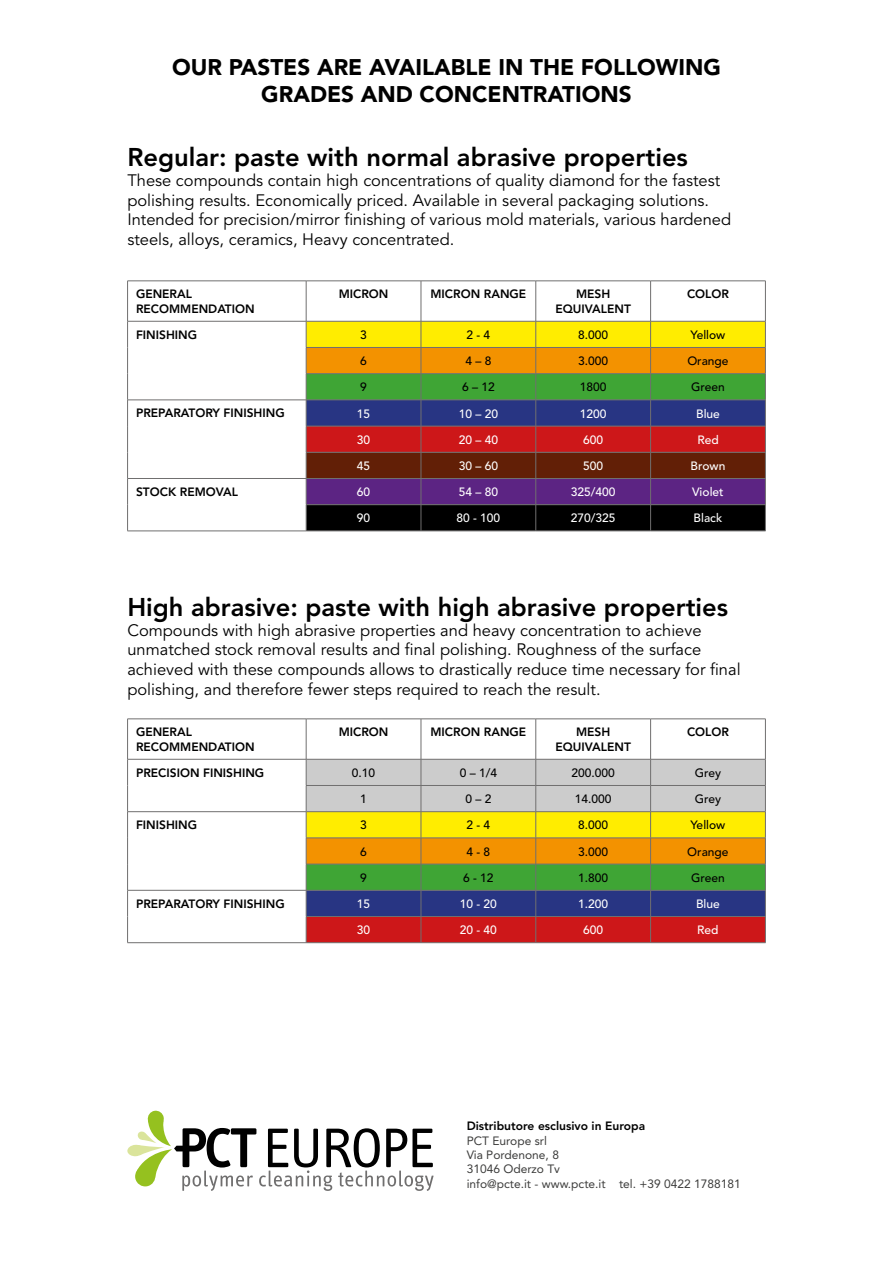
<style>
.page{position:relative;width:893px;height:1263px;background:#fff}
.page>*{position:absolute;margin:0;border:0;box-sizing:border-box;transform-origin:0 0}
.t1{font:800 25.5px "Avenir LT";color:#000}
.t2{font:900 22.5px/27px "Avenir LT";color:#000;text-align:center}
.t3{font:16.5px/19.8px "Avenir LT";color:#000}
.t4{font:800 12px/14.4px "Avenir LT";color:#000}
.t5{font:500 12px "Avenir LT";color:#000}
.t6{font:500 12px "Avenir LT";color:#fff}
.t7{font:12px/14.4px "Avenir LT";color:#3c3c3b}
</style>
<div class="page">
<div style="left:127px;top:1144px;width:17px;height:12px;background:#dae49b;border-radius:50%"></div>
<svg style="left:134px;top:1110px;width:300px;height:81px"></svg>
<hr style="left:127px;top:281px;width:179px;height:1px;background:#706f6f">
<hr style="left:127px;top:281px;width:1px;height:40px;background:#706f6f">
<hr style="left:306px;top:281px;width:115px;height:1px;background:#706f6f">
<hr style="left:306px;top:281px;width:1px;height:40px;background:#706f6f">
<hr style="left:421px;top:281px;width:115px;height:1px;background:#706f6f">
<hr style="left:421px;top:281px;width:1px;height:40px;background:#706f6f">
<hr style="left:536px;top:281px;width:115px;height:1px;background:#706f6f">
<hr style="left:535px;top:281px;width:1px;height:40px;background:#706f6f">
<hr style="left:651px;top:281px;width:115px;height:1px;background:#706f6f">
<hr style="left:650px;top:281px;width:1px;height:40px;background:#706f6f">
<hr style="left:765px;top:281px;width:1px;height:40px;background:#706f6f">
<hr style="left:127px;top:321px;width:179px;height:1px;background:#706f6f">
<hr style="left:127px;top:400px;width:179px;height:1px;background:#706f6f">
<hr style="left:127px;top:478px;width:179px;height:1px;background:#706f6f">
<svg style="left:127px;top:321px;width:1px;height:210px"></svg>
<hr style="left:127px;top:531px;width:179px;height:1px;background:#706f6f">
<svg style="left:306px;top:321px;width:460px;height:210px;background:#7b572f"></svg>
<hr style="left:306px;top:531px;width:115px;height:1px;background:#706f6f">
<hr style="left:421px;top:531px;width:115px;height:1px;background:#706f6f">
<hr style="left:536px;top:531px;width:115px;height:1px;background:#706f6f">
<hr style="left:651px;top:531px;width:115px;height:1px;background:#706f6f">
<hr style="left:127px;top:719px;width:179px;height:1px;background:#706f6f">
<hr style="left:127px;top:719px;width:1px;height:40px;background:#706f6f">
<hr style="left:306px;top:719px;width:115px;height:1px;background:#706f6f">
<hr style="left:306px;top:719px;width:1px;height:40px;background:#706f6f">
<hr style="left:421px;top:719px;width:115px;height:1px;background:#706f6f">
<hr style="left:421px;top:719px;width:1px;height:40px;background:#706f6f">
<hr style="left:536px;top:719px;width:115px;height:1px;background:#706f6f">
<hr style="left:535px;top:719px;width:1px;height:40px;background:#706f6f">
<hr style="left:651px;top:719px;width:115px;height:1px;background:#706f6f">
<hr style="left:650px;top:719px;width:1px;height:40px;background:#706f6f">
<hr style="left:765px;top:719px;width:1px;height:40px;background:#706f6f">
<hr style="left:127px;top:759px;width:179px;height:1px;background:#706f6f">
<hr style="left:127px;top:811px;width:179px;height:1px;background:#706f6f">
<hr style="left:127px;top:890px;width:179px;height:1px;background:#706f6f">
<svg style="left:127px;top:759px;width:1px;height:183px"></svg>
<hr style="left:127px;top:942px;width:179px;height:1px;background:#706f6f">
<svg style="left:306px;top:759px;width:460px;height:183px;background:#aa9159"></svg>
<hr style="left:306px;top:942px;width:115px;height:1px;background:#706f6f">
<hr style="left:421px;top:942px;width:115px;height:1px;background:#706f6f">
<hr style="left:536px;top:942px;width:115px;height:1px;background:#706f6f">
<hr style="left:651px;top:942px;width:115px;height:1px;background:#706f6f">
<h2 class="t2" style="left:172px;top:54px;width:550px">OUR PASTES ARE AVAILABLE IN THE FOLLOWING<br>GRADES AND CONCENTRATIONS</h2>
<h1 class="t1" style="left:127px;top:142px;width:562px">Regular: paste with normal abrasive properties</h1>
<p class="t3" style="left:127px;top:171px;width:605px">These compounds contain high concentrations of quality diamond for the fastest polishing results. Economically priced. Available in several packaging solutions.<br>Intended for precision/mirror finishing of various mold materials, various hardened steels, alloys, ceramics, Heavy concentrated.</p>
<p class="t4" style="left:136px;top:287px;width:120px">GENERAL<br>RECOMMENDATION</p>
<p class="t4" style="left:339px;top:287px;width:51px">MICRON</p>
<p class="t4" style="left:430px;top:287px;width:97px">MICRON RANGE</p>
<p class="t4" style="left:555px;top:287px;width:77px;text-align:center">MESH<br>EQUIVALENT</p>
<p class="t4" style="left:687px;top:287px;width:43px">COLOR</p>
<p class="t4" style="left:136px;top:327px;width:63px">FINISHING</p>
<p class="t5" style="left:360px;top:328px;width:8px">3</p>
<p class="t5" style="left:466px;top:328px;width:25px">2 - 4</p>
<p class="t5" style="left:578px;top:328px;width:32px">8.000</p>
<p class="t5" style="left:691px;top:328px;width:36px">Yellow</p>
<p class="t5" style="left:360px;top:354px;width:8px">6</p>
<p class="t5" style="left:465px;top:354px;width:28px">4 – 8</p>
<p class="t5" style="left:578px;top:354px;width:32px">3.000</p>
<p class="t5" style="left:687px;top:354px;width:43px">Orange</p>
<p class="t5" style="left:360px;top:380px;width:8px">9</p>
<p class="t5" style="left:462px;top:380px;width:34px">6 – 12</p>
<p class="t5" style="left:580px;top:380px;width:28px">1800</p>
<p class="t5" style="left:691px;top:380px;width:35px">Green</p>
<p class="t4" style="left:136px;top:406px;width:150px">PREPARATORY FINISHING</p>
<p class="t6" style="left:357px;top:406px;width:15px">15</p>
<p class="t6" style="left:459px;top:406px;width:41px">10 – 20</p>
<p class="t6" style="left:580px;top:406px;width:28px">1200</p>
<p class="t6" style="left:696px;top:406px;width:25px">Blue</p>
<p class="t6" style="left:357px;top:433px;width:15px">30</p>
<p class="t6" style="left:459px;top:433px;width:41px">20 – 40</p>
<p class="t6" style="left:583px;top:433px;width:22px">600</p>
<p class="t6" style="left:697px;top:433px;width:23px">Red</p>
<p class="t6" style="left:357px;top:459px;width:15px">45</p>
<p class="t6" style="left:459px;top:459px;width:41px">30 – 60</p>
<p class="t6" style="left:583px;top:459px;width:22px">500</p>
<p class="t6" style="left:691px;top:459px;width:36px">Brown</p>
<p class="t4" style="left:136px;top:485px;width:104px">STOCK REMOVAL</p>
<p class="t6" style="left:357px;top:485px;width:15px">60</p>
<p class="t6" style="left:459px;top:485px;width:41px">54 – 80</p>
<p class="t6" style="left:571px;top:485px;width:46px">325/400</p>
<p class="t6" style="left:692px;top:485px;width:33px">Violet</p>
<p class="t6" style="left:357px;top:511px;width:15px">90</p>
<p class="t6" style="left:456px;top:511px;width:45px">80 - 100</p>
<p class="t6" style="left:571px;top:511px;width:46px">270/325</p>
<p class="t6" style="left:694px;top:511px;width:30px">Black</p>
<h1 class="t1" style="left:127px;top:592px;width:602px">High abrasive: paste with high abrasive properties</h1>
<p class="t3" style="left:127px;top:620px;width:615px">Compounds with high abrasive properties and heavy concentration to achieve unmatched stock removal results and final polishing. Roughness of the surface achieved with these compounds allows to drastically reduce time necessary for final polishing, and therefore fewer steps required to reach the result.</p>
<p class="t4" style="left:136px;top:725px;width:120px">GENERAL<br>RECOMMENDATION</p>
<p class="t4" style="left:339px;top:725px;width:51px">MICRON</p>
<p class="t4" style="left:430px;top:725px;width:97px">MICRON RANGE</p>
<p class="t4" style="left:555px;top:725px;width:77px;text-align:center">MESH<br>EQUIVALENT</p>
<p class="t4" style="left:687px;top:725px;width:43px">COLOR</p>
<p class="t4" style="left:136px;top:765px;width:130px">PRECISION FINISHING</p>
<p class="t5" style="left:352px;top:766px;width:25px">0.10</p>
<p class="t5" style="left:460px;top:766px;width:39px">0 – 1/4</p>
<p class="t5" style="left:571px;top:766px;width:45px">200.000</p>
<p class="t5" style="left:695px;top:766px;width:28px">Grey</p>
<p class="t5" style="left:360px;top:792px;width:8px">1</p>
<p class="t5" style="left:465px;top:792px;width:28px">0 – 2</p>
<p class="t5" style="left:575px;top:792px;width:38px">14.000</p>
<p class="t5" style="left:695px;top:792px;width:28px">Grey</p>
<p class="t4" style="left:136px;top:818px;width:63px">FINISHING</p>
<p class="t5" style="left:360px;top:818px;width:8px">3</p>
<p class="t5" style="left:466px;top:818px;width:25px">2 - 4</p>
<p class="t5" style="left:578px;top:818px;width:32px">8.000</p>
<p class="t5" style="left:691px;top:818px;width:36px">Yellow</p>
<p class="t5" style="left:360px;top:844px;width:8px">6</p>
<p class="t5" style="left:466px;top:844px;width:25px">4 - 8</p>
<p class="t5" style="left:578px;top:844px;width:32px">3.000</p>
<p class="t5" style="left:687px;top:844px;width:43px">Orange</p>
<p class="t5" style="left:360px;top:871px;width:8px">9</p>
<p class="t5" style="left:463px;top:871px;width:32px">6 - 12</p>
<p class="t5" style="left:578px;top:871px;width:32px">1.800</p>
<p class="t5" style="left:691px;top:871px;width:35px">Green</p>
<p class="t4" style="left:136px;top:896px;width:150px">PREPARATORY FINISHING</p>
<p class="t6" style="left:357px;top:897px;width:15px">15</p>
<p class="t6" style="left:460px;top:897px;width:39px">10 - 20</p>
<p class="t6" style="left:578px;top:897px;width:32px">1.200</p>
<p class="t6" style="left:696px;top:897px;width:25px">Blue</p>
<p class="t6" style="left:357px;top:923px;width:15px">30</p>
<p class="t6" style="left:460px;top:923px;width:39px">20 - 40</p>
<p class="t6" style="left:583px;top:923px;width:22px">600</p>
<p class="t6" style="left:697px;top:923px;width:23px">Red</p>
<p class="t4" style="left:467px;top:1119px;width:180px">Distributore esclusivo in Europa</p>
<p class="t7" style="left:467px;top:1133px;width:276px">PCT Europe srl<br>Via Pordenone, 8<br>31046 Oderzo Tv<br>info@pcte.it - www.pcte.it tel. +39 0422 1788181</p>
</div>
